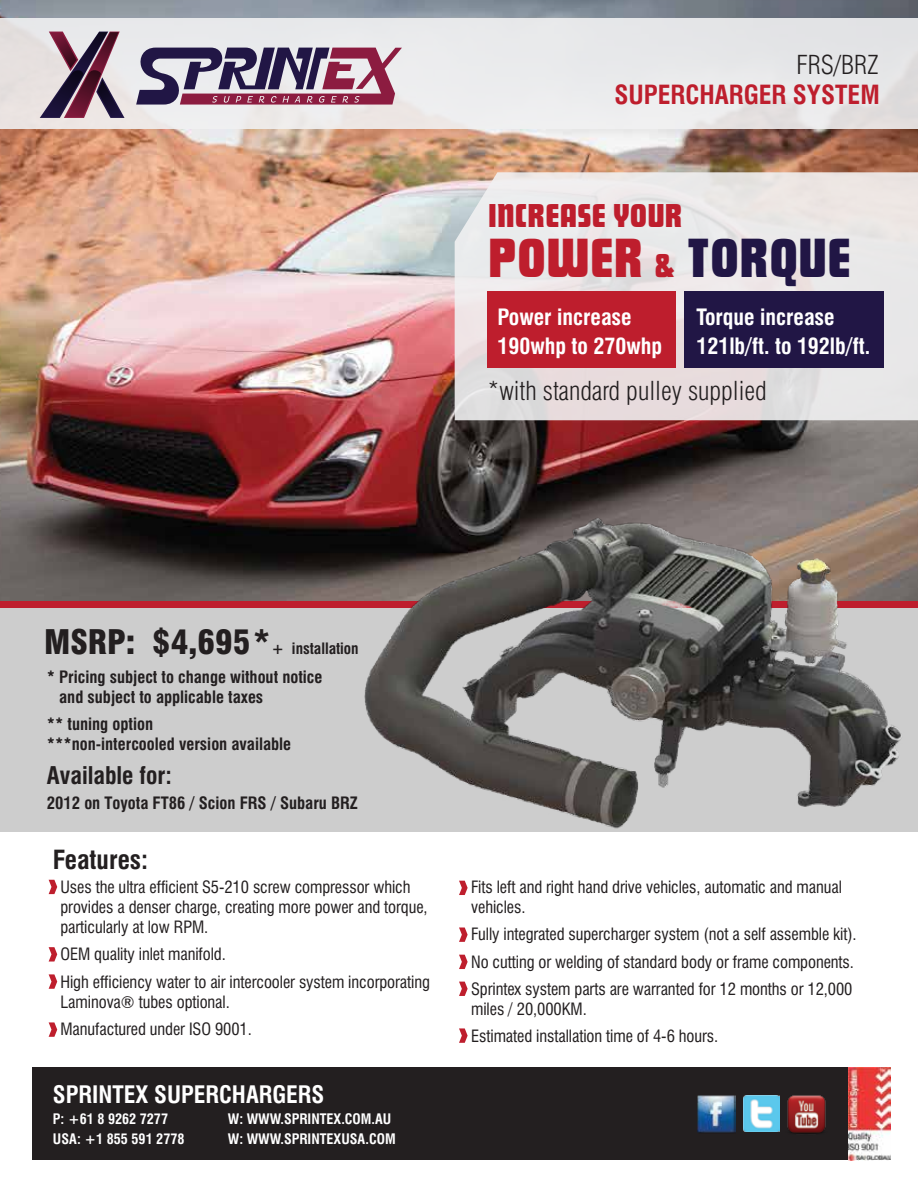
<style>
.page{position:relative;width:918px;height:1188px;background:#fff}
.page>*{position:absolute;margin:0;border:0;box-sizing:border-box;transform-origin:0 0}
.t1{font:48.45px "OPTI Futura Display";color:#211645}
.t2{font:29.1px "OPTI Futura Display";color:#be1e2d}
.t3{font:300 condensed 25.65px "Swiss 721 BT";color:#231f20}
.t4{font:700 condensed 25.65px "Swiss 721 BT";color:#be1e2d}
.t5{font:700 condensed 25.65px "Swiss 721 BT";color:#231f20}
.t6{font:700 condensed 23.7px "Swiss 721 BT";color:#231f20}
.t7{font:700 condensed 23.55px "Swiss 721 BT";color:#fff}
.t8{font:700 condensed 21.9px/29.2px "Swiss 721 BT";color:#fff}
.t9{font:700 condensed 16.65px/20px "Swiss 721 BT";color:#231f20}
.t10{font:condensed 16.5px/27.3px "Swiss 721 BT";letter-spacing:-.005em;color:#231f20}
.t11{font:700 condensed 15.3px "Swiss 721 BT";color:#231f20}
.t12{font:700 condensed 14.1px/19.8px "Swiss 721 BT";color:#fff}
.s1{color:#be1e2d}
.s2{font-size:29.1px;color:#be1e2d}
.s3{font-weight:900;font-size:33px}
</style>
<div class="page">
<img style="left:0;top:0;width:918px;height:601px">
<svg style="left:455px;top:172px;width:463px;height:248px;background:#e7e3e4"></svg>
<div style="left:0;top:607px;width:918px;height:224px;background:#cdcdcd"></div>
<div style="left:0;top:18px;width:918px;height:111px;background:linear-gradient(to right,#eceaea,#e6e7e9)"></div>
<div style="left:0;top:601px;width:918px;height:7px;background:#be1e2d"></div>
<div style="left:487px;top:291px;width:189px;height:77px;background:#be1e2d"></div>
<div style="left:684px;top:291px;width:199px;height:77px;background:#211645"></div>
<img style="left:337px;top:451px;width:581px;height:430px">
<svg style="left:49px;top:880px;width:8px;height:14px"></svg>
<svg style="left:49px;top:974px;width:8px;height:15px"></svg>
<svg style="left:49px;top:1022px;width:8px;height:15px"></svg>
<svg style="left:49px;top:947px;width:8px;height:15px"></svg>
<svg style="left:459px;top:881px;width:9px;height:14px"></svg>
<svg style="left:459px;top:955px;width:9px;height:14px"></svg>
<svg style="left:459px;top:928px;width:9px;height:14px"></svg>
<svg style="left:459px;top:1028px;width:9px;height:15px"></svg>
<svg style="left:459px;top:982px;width:9px;height:14px"></svg>
<div style="left:32px;top:1067px;width:857px;height:93px;background:#231f20"></div>
<img style="left:848px;top:1067px;width:42px;height:93px">
<img style="left:697px;top:1095px;width:39px;height:38px">
<img style="left:744px;top:1096px;width:35px;height:36px">
<img style="left:779px;top:1095px;width:47px;height:39px">
<svg style="left:136px;top:48px;width:266px;height:57px;background:#8f6e88"></svg>
<svg style="left:40px;top:32px;width:85px;height:86px;background:#967f8d"></svg>
<h3 class="t3" style="left:796px;top:49px;width:83px">FRS/BRZ</h3>
<h3 class="t4" style="left:614px;top:80px;width:267px">SUPERCHARGER SYSTEM</h3>
<h2 class="t2" style="left:488px;top:197px;width:196px">INCREASE YOUR</h2>
<h1 class="t1" style="left:488px;top:226px;width:365px"><span class="s1">POWER</span> <span class="s2">&amp;</span> TORQUE</h1>
<h3 class="t8" style="left:497px;top:303px;width:166px">Power increase<br>190whp to 270whp</h3>
<h3 class="t8" style="left:696px;top:302px;width:175px">Torque increase<br>121lb/ft. to 192lb/ft.</h3>
<h3 class="t3" style="left:487px;top:375px;width:281px">*with standard pulley supplied</h3>
<p class="t11" style="left:44px;top:639px;width:316px"><span class="s3">MSRP: $4,695*</span>+ installation</p>
<p class="t9" style="left:59px;top:667px;width:265px;text-indent:-12px">* Pricing subject to change without notice and subject to applicable taxes</p>
<p class="t9" style="left:47px;top:714px;width:246px">** tuning option<br>***non-intercooled version available</p>
<h3 class="t6" style="left:47px;top:761px;width:127px">Available for:</h3>
<p class="t9" style="left:47px;top:793px;width:312px">2012 on Toyota FT86 / Scion FRS / Subaru BRZ</p>
<h3 class="t5" style="left:53px;top:844px;width:97px">Features:</h3>
<p class="t10" style="left:60px;top:877px;width:369px;line-height:19.8px">Uses the ultra efficient S5-210 screw compressor which provides a denser charge, creating more power and torque, particularly at low RPM.</p>
<p class="t10" style="left:60px;top:941px;width:371px">OEM quality inlet manifold.<br>High efficiency water to air intercooler system incorporating</p>
<p class="t10" style="left:60px;top:988px;width:193px">Laminova® tubes optional.<br>Manufactured under ISO 9001.</p>
<h3 class="t7" style="left:53px;top:1080px;width:273px">SPRINTEX SUPERCHARGERS</h3>
<p class="t12" style="left:53px;top:1109px;width:133px">P: +61 8 9262 7277<br>USA: +1 855 591 2778</p>
<p class="t12" style="left:228px;top:1109px;width:169px">W: WWW.SPRINTEX.COM.AU<br>W: WWW.SPRINTEXUSA.COM</p>
<p class="t10" style="left:471px;top:877px;width:373px;line-height:19.8px">Fits left and right hand drive vehicles, automatic and manual vehicles.</p>
<p class="t10" style="left:471px;top:921px;width:387px">Fully integrated supercharger system (not a self assemble kit).<br>No cutting or welding of standard body or frame components.<br>Sprintex system parts are warranted for 12 months or 12,000</p>
<p class="t10" style="left:471px;top:995px;width:249px">miles / 20,000KM.<br>Estimated installation time of 4-6 hours.</p>
</div>
